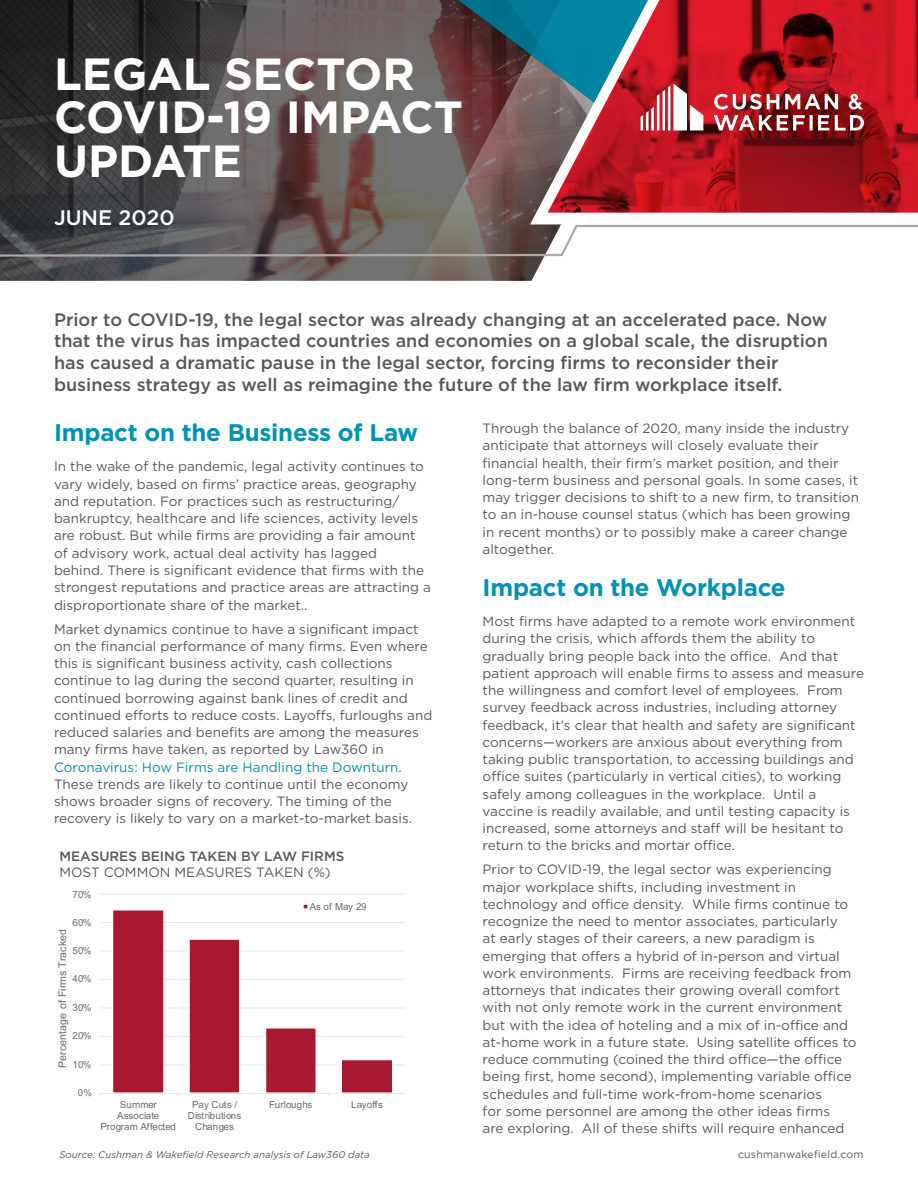
<style>
.page{position:relative;width:918px;height:1188px;background:#fff}
.page>*{position:absolute;margin:0;border:0;box-sizing:border-box;transform-origin:0 0}
.t1{font:700 45px/43.5px "Gotham";color:#fff}
.Body_Text{font:700 24px "Gotham";letter-spacing:-.01em;color:#0092b3}
.footnote{font:500 21px "Gotham";color:#fff}
.Body_Text-2{font:500 18px/21.6px "Gotham";color:#57585a}
.Body_Text-3{font:13.5px/17.2px "Gotham";color:#57585a}
.footnote-2{font:500 13.5px "Gotham";color:#57585a}
.footnote-3{font:13.5px "Gotham";color:#57585a}
.t2{font:10.65px "Arial";letter-spacing:.01em;color:#696b6b}
.t3{font:10.5px "Gotham";letter-spacing:.02em;color:#57585a}
.t4{font:9.75px/11.4px "Arial";color:#696b6b;text-align:center}
.footnote-4{font:italic 9.75px "Gotham";color:#57585a}
.t5{font:9.75px/11.4px "Arial";letter-spacing:.025em;color:#696b6b;text-align:center}
.s1{color:#0092b3}
</style>
<div class="page">
<img style="left:0;top:0;width:412px;height:281px">
<svg style="left:412px;top:0;width:128px;height:281px;background:#706360"></svg>
<svg style="left:458px;top:0;width:63px;height:171px;background:#594347"></svg>
<svg style="left:521px;top:0;width:27px;height:224px;background:#5a6b72"></svg>
<svg style="left:548px;top:0;width:370px;height:213px;background:#9d313e"></svg>
<img style="left:610px;top:63px;width:285px;height:97px">
<svg style="left:0;top:224px;width:918px;height:40px"></svg>
<hr style="left:100px;top:1065px;width:305px;height:1px;background:#e8e9e9">
<hr style="left:100px;top:1036px;width:305px;height:1px;background:#e8e9e9">
<hr style="left:100px;top:1008px;width:305px;height:1px;background:#e8e9e9">
<hr style="left:100px;top:979px;width:305px;height:1px;background:#e8e9e9">
<hr style="left:100px;top:951px;width:305px;height:1px;background:#e8e9e9">
<hr style="left:100px;top:922px;width:305px;height:1px;background:#e8e9e9">
<hr style="left:100px;top:894px;width:305px;height:1px;background:#e8e9e9">
<svg style="left:111px;top:910px;width:283px;height:183px"></svg>
<hr style="left:100px;top:1093px;width:305px;height:1px;background:#e8e9e9">
<div style="left:261px;top:898px;width:144px;height:16px;background:#fff"></div>
<div style="left:302px;top:904px;width:7px;height:6px;border:1px solid #fff"></div>
<p class="t1" style="left:54px;top:52px;width:410px">LEGAL SECTOR<br>COVID-19 IMPACT<br>UPDATE</p>
<p class="footnote" style="left:54px;top:204px;width:122px">JUNE 2020</p>
<p class="Body_Text-2" style="left:54px;top:308px;width:775px">Prior to COVID-19, the legal sector was already changing at an accelerated pace. Now that the virus has impacted countries and economies on a global scale, the disruption has caused a dramatic pause in the legal sector, forcing firms to reconsider their business strategy as well as reimagine the future of the law firm workplace itself.</p>
<p class="Body_Text" style="left:54px;top:417px;width:366px">Impact on the Business of Law</p>
<p class="Body_Text-3" style="left:54px;top:458px;width:379px">In the wake of the pandemic, legal activity continues to vary widely, based on firms’ practice areas, geography and reputation. For practices such as restructuring/ bankruptcy, healthcare and life sciences, activity levels are robust. But while firms are providing a fair amount of advisory work, actual deal activity has lagged<br>behind. There is significant evidence that firms with the strongest reputations and practice areas are attracting a disproportionate share of the market..</p>
<p class="Body_Text-3" style="left:54px;top:620px;width:380px">Market dynamics continue to have a significant impact on the financial performance of many firms. Even where this is significant business activity, cash collections continue to lag during the second quarter, resulting in continued borrowing against bank lines of credit and continued efforts to reduce costs. Layoffs, furloughs and reduced salaries and benefits are among the measures many firms have taken, as reported by Law360 in <span class="s1">Coronavirus: How Firms are Handling the Downturn</span>.<br>These trends are likely to continue until the economy shows broader signs of recovery. The timing of the recovery is likely to vary on a market-to-market basis.</p>
<p class="footnote-2" style="left:59px;top:848px;width:286px">MEASURES BEING TAKEN BY LAW FIRMS</p>
<p class="footnote-3" style="left:59px;top:864px;width:273px">MOST COMMON MEASURES TAKEN (%)</p>
<p class="t4" style="left:72px;top:888px;width:21px">70%</p>
<p class="t4" style="left:72px;top:917px;width:21px">60%</p>
<p class="t2" style="left:55px;top:1068px;width:140px;rotate:-90deg">Percentage of Firms Tracked</p>
<p class="t4" style="left:72px;top:945px;width:21px">50%</p>
<p class="t4" style="left:72px;top:973px;width:21px">40%</p>
<p class="t4" style="left:72px;top:1002px;width:21px">30%</p>
<p class="t4" style="left:72px;top:1030px;width:21px">20%</p>
<p class="t4" style="left:72px;top:1059px;width:21px">10%</p>
<p class="t4" style="left:78px;top:1087px;width:16px">0%</p>
<p class="t4" style="left:310px;top:901px;width:58px">As of May 29</p>
<p class="t4" style="left:100px;top:1099px;width:77px">Summer<br>Associate<br>Program Affected</p>
<p class="t5" style="left:188px;top:1099px;width:55px">Pay Cuts /<br>Distributions<br>Changes</p>
<p class="t4" style="left:269px;top:1099px;width:45px">Furloughs</p>
<p class="t4" style="left:351px;top:1099px;width:33px">Layoffs</p>
<p class="footnote-4" style="left:59px;top:1148px;width:312px">Source: Cushman &amp; Wakefield Research analysis of Law360 data</p>
<p class="Body_Text-3" style="left:483px;top:419px;width:378px">Through the balance of 2020, many inside the industry anticipate that attorneys will closely evaluate their financial health, their firm’s market position, and their long-term business and personal goals. In some cases, it may trigger decisions to shift to a new firm, to transition to an in-house counsel status (which has been growing in recent months) or to possibly make a career change altogether.</p>
<p class="Body_Text" style="left:483px;top:572px;width:305px">Impact on the Workplace</p>
<p class="Body_Text-3" style="left:483px;top:612px;width:383px">Most firms have adapted to a remote work environment during the crisis, which affords them the ability to gradually bring people back into the office. And that patient approach will enable firms to assess and measure the willingness and comfort level of employees. From survey feedback across industries, including attorney feedback, it’s clear that health and safety are significant concerns—workers are anxious about everything from taking public transportation, to accessing buildings and office suites (particularly in vertical cities), to working safely among colleagues in the workplace. Until a vaccine is readily available, and until testing capacity is increased, some attorneys and staff will be hesitant to return to the bricks and mortar office.</p>
<p class="Body_Text-3" style="left:483px;top:861px;width:376px">Prior to COVID-19, the legal sector was experiencing major workplace shifts, including investment in technology and office density. While firms continue to recognize the need to mentor associates, particularly<br>at early stages of their careers, a new paradigm is emerging that offers a hybrid of in-person and virtual work environments. Firms are receiving feedback from attorneys that indicates their growing overall comfort with not only remote work in the current environment but with the idea of hoteling and a mix of in-office and at-home work in a future state. Using satellite offices to reduce commuting (coined the third office—the office being first, home second), implementing variable office schedules and full-time work-from-home scenarios<br>for some personnel are among the other ideas firms<br>are exploring. All of these shifts will require enhanced</p>
<p class="t3" style="left:738px;top:1148px;width:127px">cushmanwakefield.com</p>
</div>
